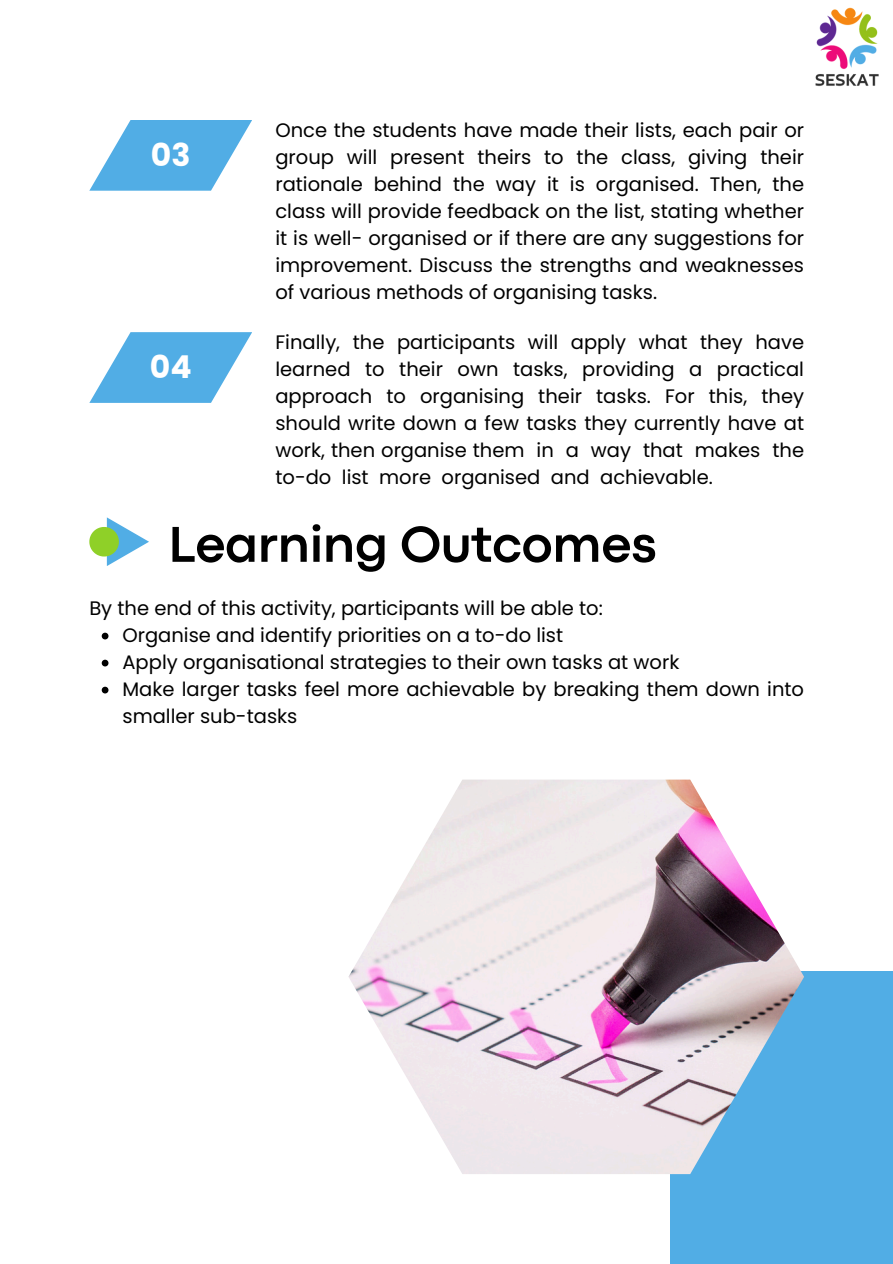
<style>
.page{position:relative;width:893px;height:1264px;background:#fff}
.page>*{position:absolute;margin:0;border:0;box-sizing:border-box;transform-origin:0 0}
.t1{font:700 52.5px "Codec Pro";letter-spacing:-.01em;color:#000}
.t2{font:700 31.5px "Poppins";color:#fff}
.t3{font:19.5px/27px "Poppins";color:#000;text-align:justify}
</style>
<div class="page">
<div style="left:669px;top:970px;width:223px;height:293px;background:#51ade5"></div>
<svg style="left:89px;top:517px;width:60px;height:48px"></svg>
<img style="left:348px;top:779px;width:456px;height:395px">
<svg style="left:102px;top:632px;width:6px;height:7px"></svg>
<svg style="left:102px;top:659px;width:6px;height:7px"></svg>
<svg style="left:102px;top:686px;width:6px;height:7px"></svg>
<img style="left:815px;top:7px;width:64px;height:80px">
<svg style="left:89px;top:120px;width:163px;height:71px"></svg>
<svg style="left:89px;top:332px;width:163px;height:71px"></svg>
<p class="t2" style="left:151px;top:133px;width:41px">03</p>
<p class="t2" style="left:150px;top:345px;width:43px">04</p>
<p class="t3" style="left:275px;top:117px;width:530px">Once the students have made their lists, each pair or group will present theirs to the class, giving their rationale behind the way it is organised. Then, the class will provide feedback on the list, stating whether it is well- organised or if there are any suggestions for improvement. Discuss the strengths and weaknesses of various methods of organising tasks.</p>
<p class="t3" style="left:275px;top:329px;width:530px">Finally, the participants will apply what they have learned to their own tasks, providing a practical approach to organising their tasks. For this, they should write down a few tasks they currently have at work, then organise them in a way that makes the to-do list more organised and achievable.</p>
<p class="t1" style="left:168px;top:525px;width:490px">Learning Outcomes</p>
<p class="t3" style="left:89px;top:594px;width:515px">By the end of this activity, participants will be able to:</p>
<p class="t3" style="left:122px;top:621px;width:442px">Organise and identify priorities on a to-do list</p>
<p class="t3" style="left:122px;top:648px;width:683px;text-align:left">Apply organisational strategies to their own tasks at work<br>Make larger tasks feel more achievable by breaking them down into smaller sub-tasks</p>
</div>
